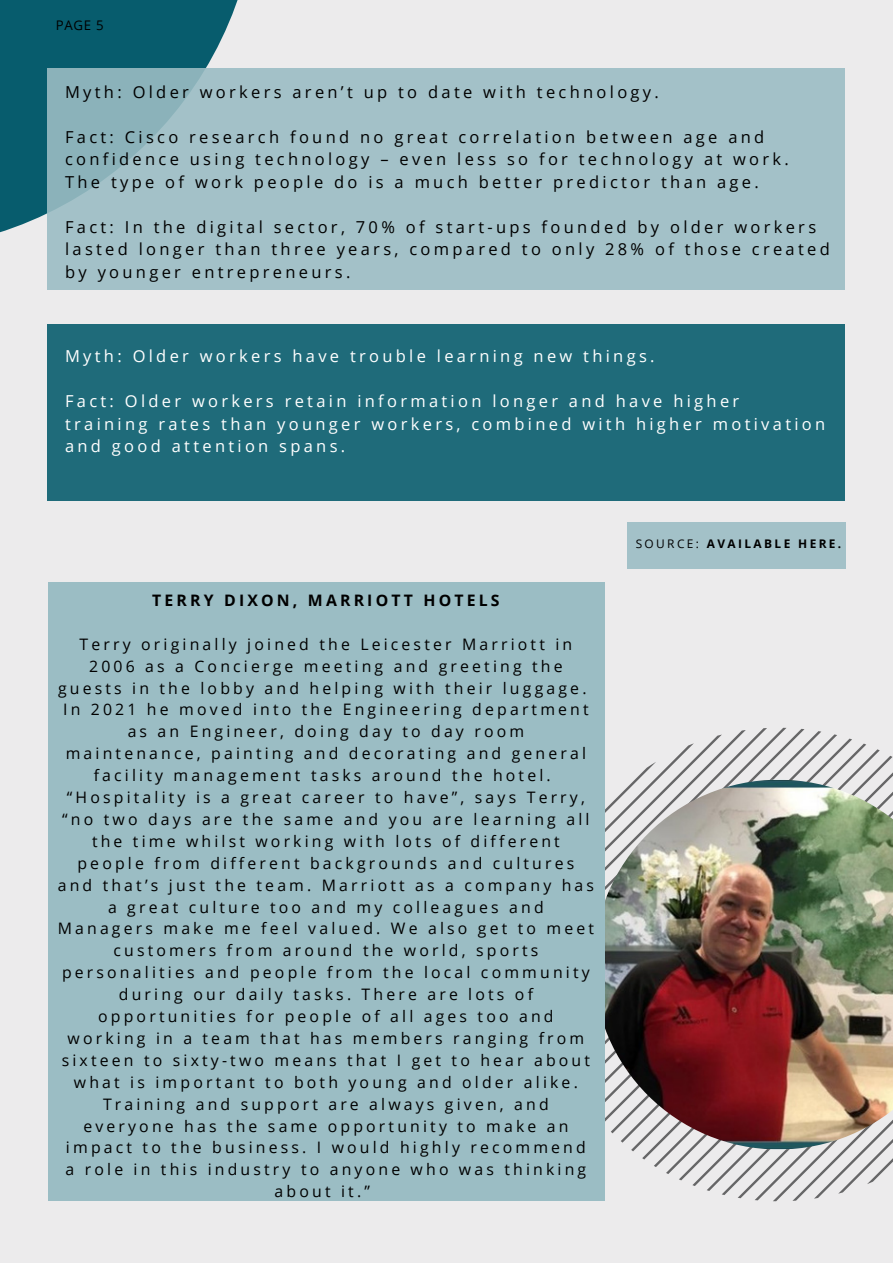
<style>
.page{position:relative;width:893px;height:1264px;background:#fff}
.page>*{position:absolute;margin:0;border:0;box-sizing:border-box;transform-origin:0 0}
.t1{font:16.5px/22.5px "Open Sans";letter-spacing:.2em;color:#000}
.t2{font:16.5px/22.5px "Open Sans";letter-spacing:.2em;color:#fff}
.t3{font:15.75px/21.9px "Open Sans";letter-spacing:.2em;color:#000;text-align:center}
.t4{font:700 15.75px "Open Sans";letter-spacing:.2em;color:#000}
.t5{font:13.2px "Open Sans";color:#000}
.t6{font:700 11.85px "Open Sans";letter-spacing:.2em;color:#000}
.s1{font-weight:400}
</style>
<div class="page">
<div style="left:0;top:0;width:892px;height:1262px;background:#ecebec"></div>
<svg style="left:0;top:0;width:238px;height:250px;background:#1c6978"></svg>
<svg style="left:48px;top:68px;width:797px;height:221px;background:#a1bfc6"></svg>
<div style="left:48px;top:324px;width:797px;height:177px;background:#1f6b7a"></div>
<div style="left:627px;top:522px;width:218px;height:46px;background:#a3c1c8"></div>
<svg style="left:544px;top:730px;width:348px;height:471px"></svg>
<img style="left:604px;top:779px;width:288px;height:370px">
<div style="left:48px;top:582px;width:556px;height:618px;background:#9bbdc4"></div>
<p class="t5" style="left:56px;top:16px;width:49px">PAGE 5</p>
<p class="t1" style="left:65px;top:80px;width:595px">Myth: Older workers aren’t up to date with technology.</p>
<p class="t1" style="left:65px;top:125px;width:725px">Fact: Cisco research found no great correlation between age and confidence using technology – even less so for technology at work.<br>The type of work people do is a much better predictor than age.</p>
<p class="t1" style="left:65px;top:215px;width:766px">Fact: In the digital sector, 70% of start-ups founded by older workers lasted longer than three years, compared to only 28% of those created by younger entrepreneurs.</p>
<p class="t2" style="left:65px;top:344px;width:591px">Myth: Older workers have trouble learning new things.</p>
<p class="t2" style="left:65px;top:389px;width:761px">Fact: Older workers retain information longer and have higher training rates than younger workers, combined with higher motivation and good attention spans.</p>
<p class="t4" style="left:152px;top:589px;width:349px">TERRY DIXON, MARRIOTT HOTELS</p>
<p class="t3" style="left:58px;top:632px;width:538px">Terry originally joined the Leicester Marriott in 2006 as a Concierge meeting and greeting the guests in the lobby and helping with their luggage.<br>In 2021 he moved into the Engineering department as an Engineer, doing day to day room<br>maintenance, painting and decorating and general facility management tasks around the hotel. “Hospitality is a great career to have”, says Terry, “no two days are the same and you are learning all the time whilst working with lots of different people from different backgrounds and cultures<br>and that’s just the team. Marriott as a company has a great culture too and my colleagues and<br>Managers make me feel valued. We also get to meet customers from around the world, sports personalities and people from the local community during our daily tasks. There are lots of opportunities for people of all ages too and working in a team that has members ranging from sixteen to sixty-two means that I get to hear about what is important to both young and older alike.<br>Training and support are always given, and everyone has the same opportunity to make an impact to the business. I would highly recommend<br>a role in this industry to anyone who was thinking about it.”</p>
<p class="t6" style="left:635px;top:535px;width:207px"><span class="s1">SOURCE:</span> AVAILABLE HERE.</p>
</div>
